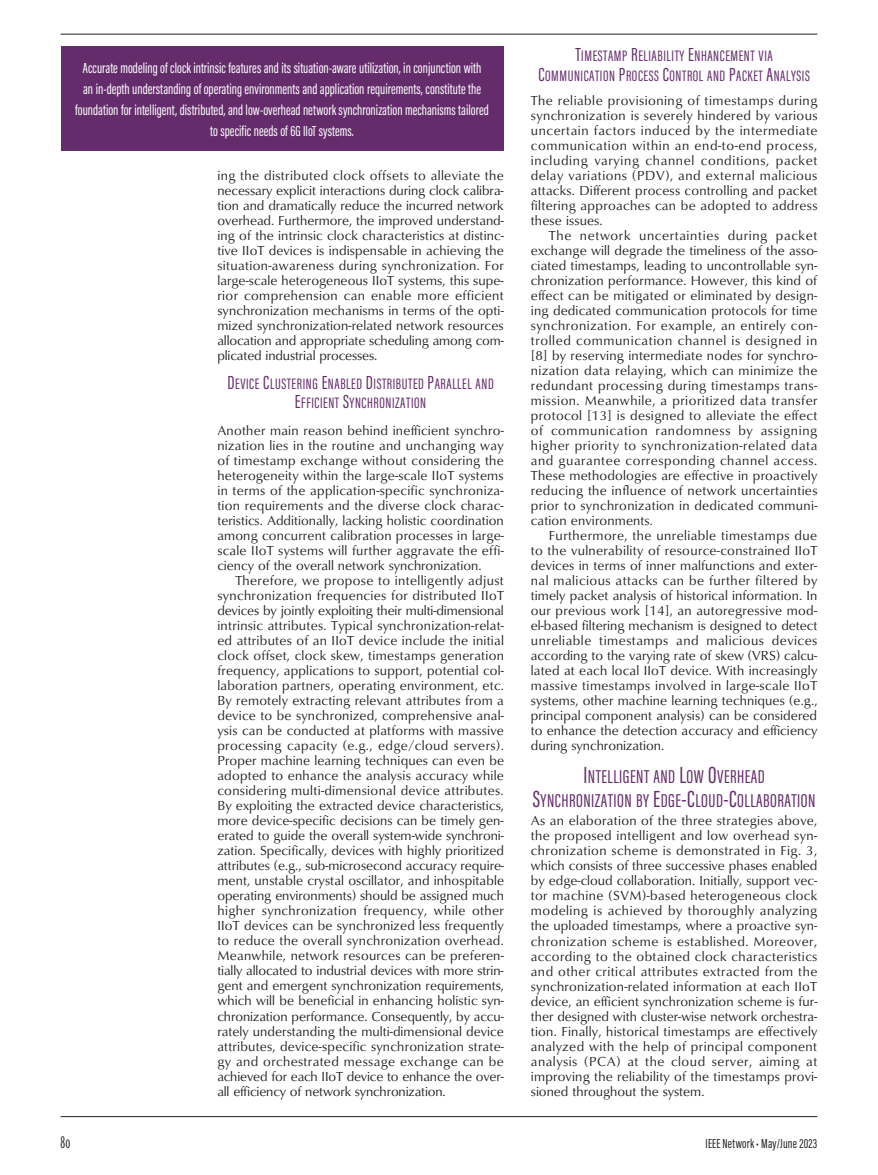
<style>
.page{position:relative;width:878px;height:1175px;background:#fff}
.page>*{position:absolute;margin:0;border:0;box-sizing:border-box;transform-origin:0 0}
.t1{font:19.2px/24px "Acumin Pro Extra Cond Regular SC800";letter-spacing:.025em;color:#642c6b;text-align:center}
.t2{font:16.5px "Matrix II Ext OT Narrow SC800";color:#231f20}
.t3{font:15.6px/19.5px "Acumin Pro Extra Cond Regular SC800";letter-spacing:.035em;color:#642c6b;text-align:center}
.t4{font:15px/21px "Acumin Pro Extra Cond";color:#fff;text-align:center}
.t5{font:13.5px/15px "Classico URW";color:#231f20;text-align:justify}
.t6{font:13.5px "Acumin Pro Extra Cond";letter-spacing:.015em;color:#231f20}
.s1{font-size:19.5px}
.s2{font-size:24px}
</style>
<div class="page">
<hr style="left:61px;top:34px;width:756px;height:1px;background:#231f20">
<hr style="left:61px;top:1115px;width:756px;height:1px;background:#231f20">
<div style="left:61px;top:46px;width:442px;height:105px;background:#642c6b"></div>
<p class="t4" style="left:75px;top:57px;width:415px">Accurate modeling of clock intrinsic features and its situation-aware utilization, in conjunction with<br>an in-depth understanding of operating environments and application requirements, constitute the foundation for intelligent, distributed, and low-overhead network synchronization mechanisms tailored to specific needs of 6G IIoT systems.</p>
<p class="t5" style="left:217px;top:167px;width:288px">ing the distributed clock offsets to alleviate the necessary explicit interactions during clock calibra&shy;tion and dramatically reduce the incurred network overhead. Furthermore, the improved understand&shy;ing of the intrinsic clock characteristics at distinc&shy;tive IIoT devices is indispensable in achieving the situation-awareness during synchronization. For large-scale heterogeneous IIoT systems, this supe&shy;rior comprehension can enable more efficient synchronization mechanisms in terms of the opti&shy;mized synchronization-related network resources allocation and appropriate scheduling among com&shy;plicated industrial processes.</p>
<p class="t3" style="left:227px;top:373px;width:267px"><span class="s1">D</span>EVICE <span class="s1">C</span>LUSTERING <span class="s1">E</span>NABLED <span class="s1">D</span>ISTRIBUTED <span class="s1">P</span>ARALLEL AND<br><span class="s1">E</span>FFICIENT <span class="s1">S</span>YNCHRONIZATION</p>
<p class="t5" style="left:217px;top:422px;width:288px">Another main reason behind inefficient synchro&shy;nization lies in the routine and unchanging way of timestamp exchange without considering the heterogeneity within the large-scale IIoT systems in terms of the application-specific synchroniza&shy;tion requirements and the diverse clock charac&shy;teristics. Additionally, lacking holistic coordination among concurrent calibration processes in large&shy;scale IIoT systems will further aggravate the effi&shy;ciency of the overall network synchronization.</p>
<p class="t5" style="left:217px;top:572px;width:288px;text-indent:18px">Therefore, we propose to intelligently adjust synchronization frequencies for distributed IIoT devices by jointly exploiting their multi-dimensional intrinsic attributes. Typical synchronization-relat&shy;ed attributes of an IIoT device include the initial clock offset, clock skew, timestamps generation frequency, applications to support, potential col&shy;laboration partners, operating environment, etc.<br>By remotely extracting relevant attributes from a device to be synchronized, comprehensive anal&shy;ysis can be conducted at platforms with massive processing capacity (e.g., edge/cloud servers).<br>Proper machine learning techniques can even be adopted to enhance the analysis accuracy while considering multi-dimensional device attributes.<br>By exploiting the extracted device characteristics, more device-specific decisions can be timely gen&shy;erated to guide the overall system-wide synchroni&shy;zation. Specifically, devices with highly prioritized attributes (e.g., sub-microsecond accuracy require&shy;ment, unstable crystal oscillator, and inhospitable operating environments) should be assigned much higher synchronization frequency, while other IIoT devices can be synchronized less frequently to reduce the overall synchronization overhead.<br>Meanwhile, network resources can be preferen&shy;tially allocated to industrial devices with more strin&shy;gent and emergent synchronization requirements, which will be beneficial in enhancing holistic syn&shy;chronization performance. Consequently, by accu&shy;rately understanding the multi-dimensional device attributes, device-specific synchronization strate&shy;gy and orchestrated message exchange can be achieved for each IIoT device to enhance the over&shy;all efficiency of network synchronization.</p>
<p class="t3" style="left:538px;top:46px;width:273px"><span class="s1">T</span>IMESTAMP <span class="s1">R</span>ELIABILITY <span class="s1">E</span>NHANCEMENT VIA<br><span class="s1">C</span>OMMUNICATION <span class="s1">P</span>ROCESS <span class="s1">C</span>ONTROL AND <span class="s1">P</span>ACKET <span class="s1">A</span>NALYSIS</p>
<p class="t5" style="left:530px;top:92px;width:288px">The reliable provisioning of timestamps during synchronization is severely hindered by various uncertain factors induced by the intermediate communication within an end-to-end process, including varying channel conditions, packet delay variations (PDV), and external malicious attacks. Different process controlling and packet filtering approaches can be adopted to address these issues.</p>
<p class="t5" style="left:530px;top:227px;width:288px;text-indent:18px">The network uncertainties during packet exchange will degrade the timeliness of the asso&shy;ciated timestamps, leading to uncontrollable syn&shy;chronization performance. However, this kind of effect can be mitigated or eliminated by design&shy;ing dedicated communication protocols for time synchronization. For example, an entirely con&shy;trolled communication channel is designed in [8] by reserving intermediate nodes for synchro&shy;nization data relaying, which can minimize the redundant processing during timestamps trans&shy;mission. Meanwhile, a prioritized data transfer protocol [13] is designed to alleviate the effect of communication randomness by assigning higher priority to synchronization-related data and guarantee corresponding channel access.<br>These methodologies are effective in proactively reducing the influence of network uncertainties prior to synchronization in dedicated communi&shy;cation environments.</p>
<p class="t5" style="left:530px;top:527px;width:288px;text-indent:18px">Furthermore, the unreliable timestamps due to the vulnerability of resource-constrained IIoT devices in terms of inner malfunctions and exter&shy;nal malicious attacks can be further filtered by timely packet analysis of historical information. In our previous work [14], an autoregressive mod&shy;el-based filtering mechanism is designed to detect unreliable timestamps and malicious devices according to the varying rate of skew (VRS) calcu&shy;lated at each local IIoT device. With increasingly massive timestamps involved in large-scale IIoT systems, other machine learning techniques (e.g., principal component analysis) can be considered to enhance the detection accuracy and efficiency during synchronization.</p>
<h1 class="t1" style="left:532px;top:764px;width:284px"><span class="s2">I</span>NTELLIGENT AND <span class="s2">L</span>OW <span class="s2">O</span>VERHEAD<br><span class="s2">S</span>YNCHRONIZATION BY <span class="s2">E</span>DGE<span class="s2">-C</span>LOUD<span class="s2">-C</span>OLLABORATION</h1>
<p class="t5" style="left:530px;top:812px;width:288px">As an elaboration of the three strategies above, the proposed intelligent and low overhead syn&shy;chronization scheme is demonstrated in Fig. 3, which consists of three successive phases enabled by edge-cloud collaboration. Initially, support vec&shy;tor machine (SVM)-based heterogeneous clock modeling is achieved by thoroughly analyzing the uploaded timestamps, where a proactive syn&shy;chronization scheme is established. Moreover, according to the obtained clock characteristics and other critical attributes extracted from the synchronization-related information at each IIoT device, an efficient synchronization scheme is fur&shy;ther designed with cluster-wise network orchestra&shy;tion. Finally, historical timestamps are effectively analyzed with the help of principal component analysis (PCA) at the cloud server, aiming at improving the reliability of the timestamps provi&shy;sioned throughout the system.</p>
<p class="t2" style="left:61px;top:1132px;width:11px">80</p>
<p class="t6" style="left:705px;top:1134px;width:113px">IEEE Network • May/June 2023</p>
</div>
